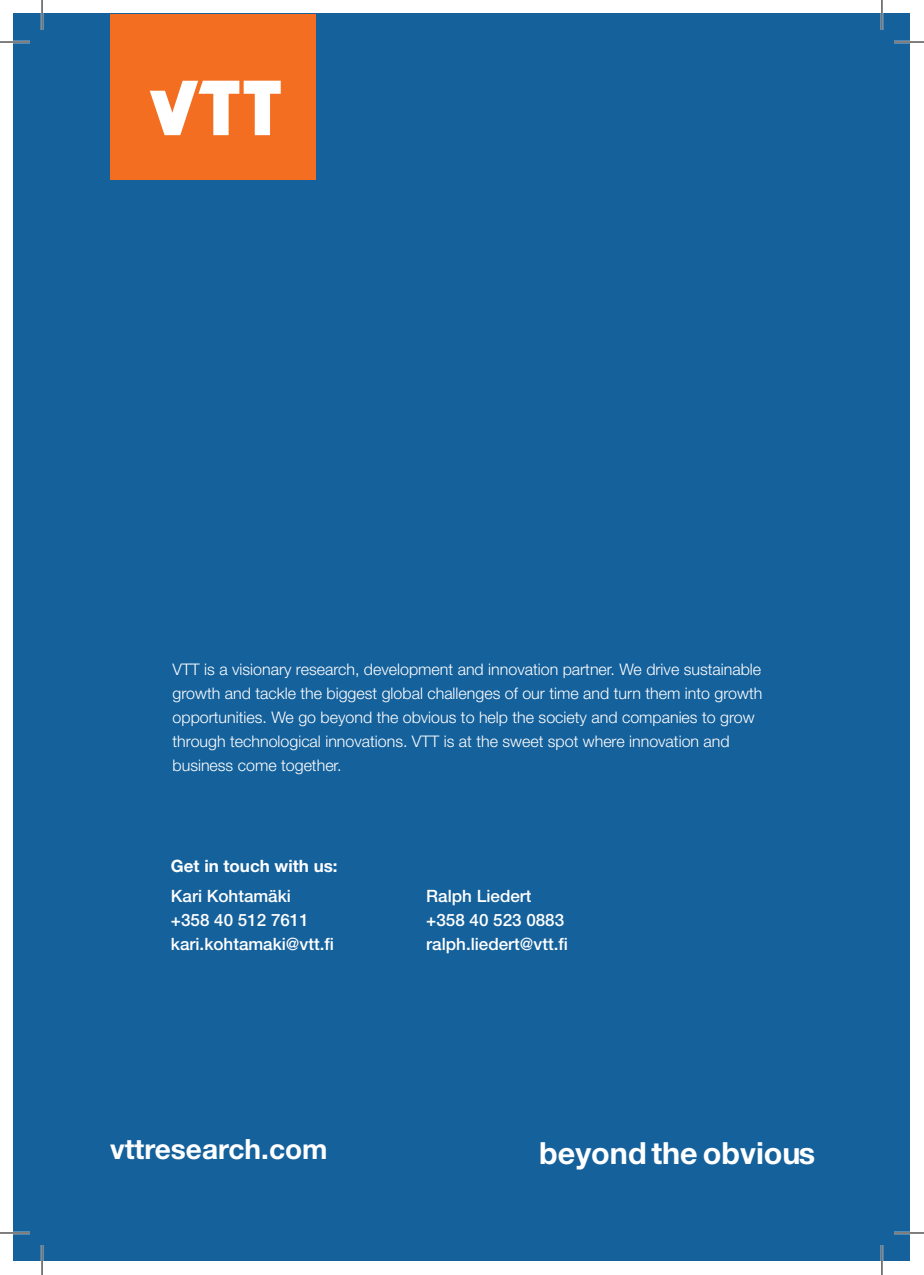
<style>
.page{position:relative;width:924px;height:1275px;background:#fff}
.page>*{position:absolute;margin:0;border:0;box-sizing:border-box;transform-origin:0 0}
.t1{font:700 30.6px "Helvetica Neue";color:#fff}
.t2{font:700 28px "Helvetica Neue";color:#fff}
.t3{font:500 17px/24px "Helvetica Neue";color:#fff}
.t4{font:700 17px "Helvetica Neue";color:#fff}
.t5{font:300 16px/24px "Helvetica Neue";color:#fff}
</style>
<div class="page">
<div style="left:14px;top:14px;width:895px;height:1246px;background:#15619c"></div>
<div style="left:110px;top:14px;width:205px;height:166px;background:#f36e21"></div>
<svg style="left:150px;top:81px;width:130px;height:54px"></svg>
<hr style="left:0;top:41px;width:30px;height:2px;background:#fff">
<hr style="left:893px;top:41px;width:30px;height:2px;background:#fff">
<hr style="left:0;top:1231px;width:30px;height:3px;background:#fff">
<hr style="left:893px;top:1231px;width:30px;height:3px;background:#fff">
<hr style="left:41px;top:0;width:2px;height:30px;background:#fff">
<hr style="left:41px;top:1245px;width:2px;height:30px;background:#fff">
<hr style="left:880px;top:0;width:2px;height:30px;background:#fff">
<hr style="left:880px;top:1245px;width:2px;height:30px;background:#fff">
<hr style="left:0;top:42px;width:30px;height:1px;background:#000">
<hr style="left:893px;top:42px;width:30px;height:1px;background:#000">
<hr style="left:0;top:1232px;width:30px;height:1px;background:#000">
<hr style="left:893px;top:1232px;width:30px;height:1px;background:#000">
<hr style="left:42px;top:0;width:1px;height:30px;background:#000">
<hr style="left:42px;top:1245px;width:1px;height:30px;background:#000">
<hr style="left:881px;top:0;width:1px;height:30px;background:#000">
<hr style="left:881px;top:1245px;width:1px;height:30px;background:#000">
<p class="t5" style="left:172px;top:657px;width:591px">VTT is a visionary research, development and innovation partner. We drive sustainable growth and tackle the biggest global challenges of our time and turn them into growth opportunities. We go beyond the obvious to help the society and companies to grow through technological innovations. VTT is at the sweet spot where innovation and business come together.</p>
<p class="t4" style="left:171px;top:855px;width:168px">Get in touch with us:</p>
<p class="t3" style="left:171px;top:884px;width:164px">Kari Kohtamäki<br>+358 40 512 7611 kari.kohtamaki@vtt.fi</p>
<h2 class="t2" style="left:110px;top:1131px;width:219px">vttresearch.com</h2>
<p class="t3" style="left:426px;top:884px;width:143px">Ralph Liedert +358 40 523 0883 ralph.liedert@vtt.fi</p>
<h1 class="t1" style="left:539px;top:1134px;width:277px">beyond the obvious</h1>
</div>
